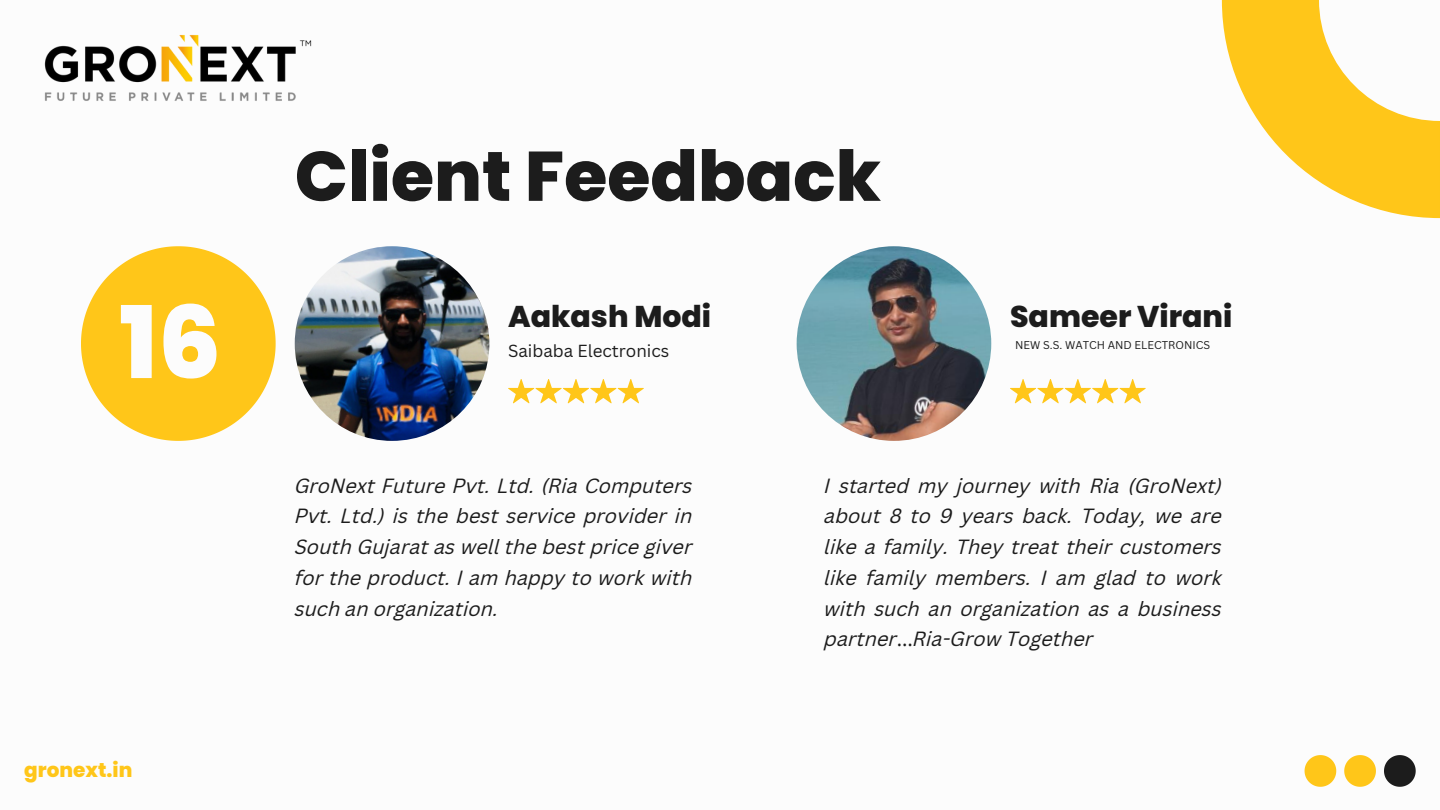
<style>
.page{position:relative;width:1440px;height:810px;background:#fff}
.page>*{position:absolute;margin:0;border:0;box-sizing:border-box;transform-origin:0 0}
.t1{font:800 100px "Poppins";color:#fcfcfc}
.t2{font:800 70px "Poppins";color:#1c1c1c}
.t3{font:800 30px "Poppins";color:#1c1c1c}
.t4{font:italic 20px/30.8px "Canva Sans";color:#1c1c1c;text-align:justify}
.t5{font:800 20px "Poppins";color:#ffc619}
.t6{font:17px "Canva Sans";color:#1c1c1c}
.t7{font:11px "Canva Sans";color:#1c1c1c}
.s1{font-family:"Noto Sans Gurmukhi";font-style:normal}
</style>
<div class="page">
<svg style="left:1222px;top:0;width:218px;height:218px;fill:#ffc619"></svg>
<svg style="left:1384px;top:755px;width:32px;height:32px"></svg>
<svg style="left:1344px;top:755px;width:32px;height:32px"></svg>
<svg style="left:1305px;top:755px;width:31px;height:32px"></svg>
<svg style="left:81px;top:246px;width:195px;height:195px"></svg>
<img style="left:295px;top:246px;width:194px;height:195px;border-radius:50%">
<img style="left:797px;top:246px;width:194px;height:195px;border-radius:50%">
<svg style="left:508px;top:379px;width:136px;height:24px"></svg>
<svg style="left:1010px;top:379px;width:136px;height:24px"></svg>
<img style="left:44px;top:35px;width:268px;height:66px">
<p class="t1" style="left:119px;top:273px;width:104px">16</p>
<p class="t5" style="left:24px;top:756px;width:110px">gronext.in</p>
<h4 class="t2" style="left:295px;top:127px;width:588px">Client Feedback</h4>
<h2 class="t3" style="left:508px;top:295px;width:204px">Aakash Modi</h2>
<p class="t6" style="left:508px;top:339px;width:163px">Saibaba Electronics</p>
<h2 class="t3" style="left:1010px;top:295px;width:224px">Sameer Virani</h2>
<p class="t7" style="left:1015px;top:337px;width:196px">NEW S.S. WATCH AND ELECTRONICS</p>
<h5 class="t4" style="left:295px;top:472px;width:399px">GroNext Future Pvt. Ltd. (Ria Computers Pvt. Ltd.) is the best service provider in South Gujarat as well the best price giver for the product. I am happy to work with such an organization.</h5>
<p class="t4" style="left:824px;top:472px;width:399px">I started my journey with Ria (GroNext) about 8 to 9 years back. Today, we are like a family. They treat their customers like family members. I am glad to work with such an organization as a business partner<span class="s1">…</span>Ria-Grow Together</p>
</div>
